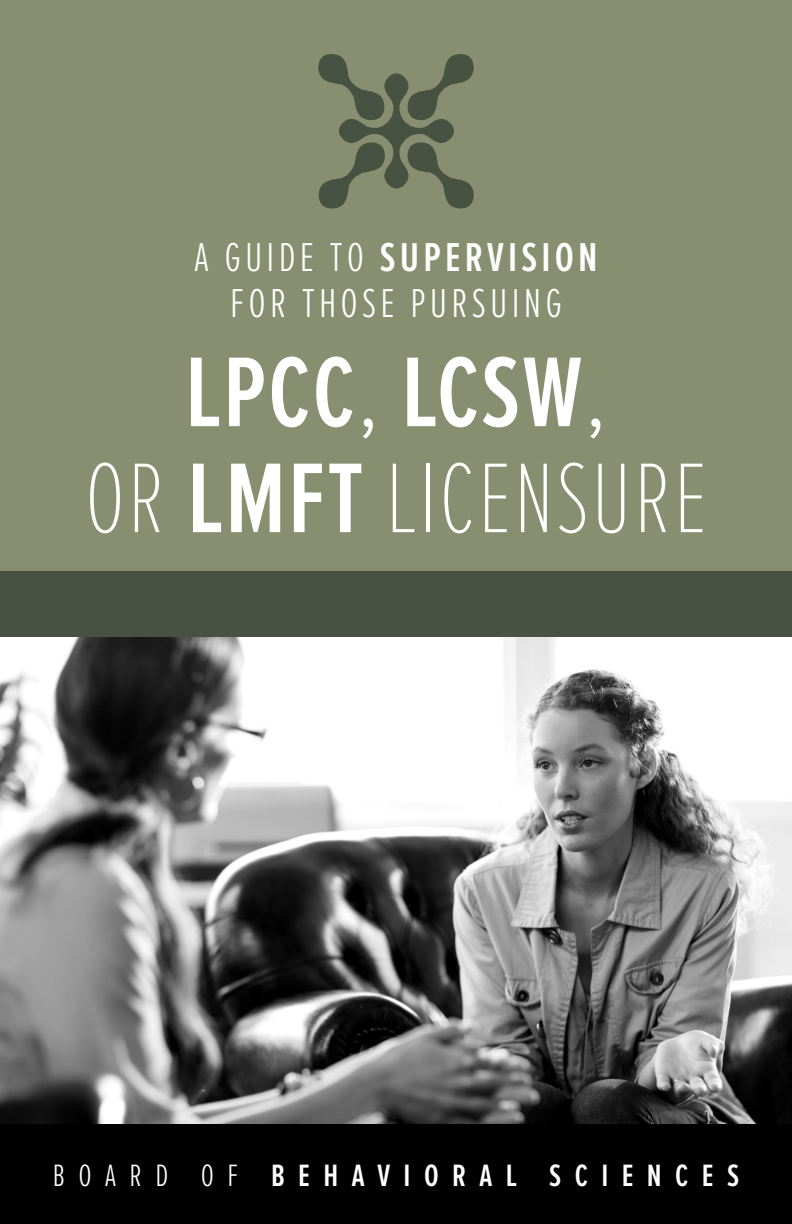
<style>
.page{position:relative;width:792px;height:1224px;background:#888f70}
.page>*{position:absolute;margin:0;border:0;box-sizing:border-box;transform-origin:0 0}
.t1{font:600 102.6px/106px "Proxima Nova A Ex Cn";letter-spacing:.02em;color:#fff;text-align:center}
.t2{font:300 41.8px/46px "Proxima Nova A Ex Cn";letter-spacing:.1em;color:#fff;text-align:center}
.t3{font:600 32px "Proxima Nova A Ex Cn";letter-spacing:.42em;color:#fff}
.s1{font-weight:600}
.s2{font-weight:300}
.s3{font-weight:100}
</style>
<div class="page">
<div style="left:0;top:572px;width:792px;height:93px;background:#475242"></div>
<div style="left:0;top:1098px;width:792px;height:126px;background:#000001"></div>
<svg style="left:318px;top:54px;width:156px;height:155px"></svg>
<img style="left:0;top:638px;width:792px;height:486px">
<p class="t2" style="left:195px;top:234px;width:404px">A GUIDE TO <span class="s1">SUPERVISION<br></span>FOR THOSE PURSUING</p>
<p class="t1" style="left:85px;top:339px;width:624px">LPCC<span class="s2">,</span> LCSW<span class="s2">,<br></span><span class="s3">OR</span> LMFT <span class="s3">LICENSURE</span></p>
<p class="t3" style="left:53px;top:1158px;width:688px"><span class="s2">BOARD OF</span> BEHAVIORAL SCIENCES</p>
</div>
